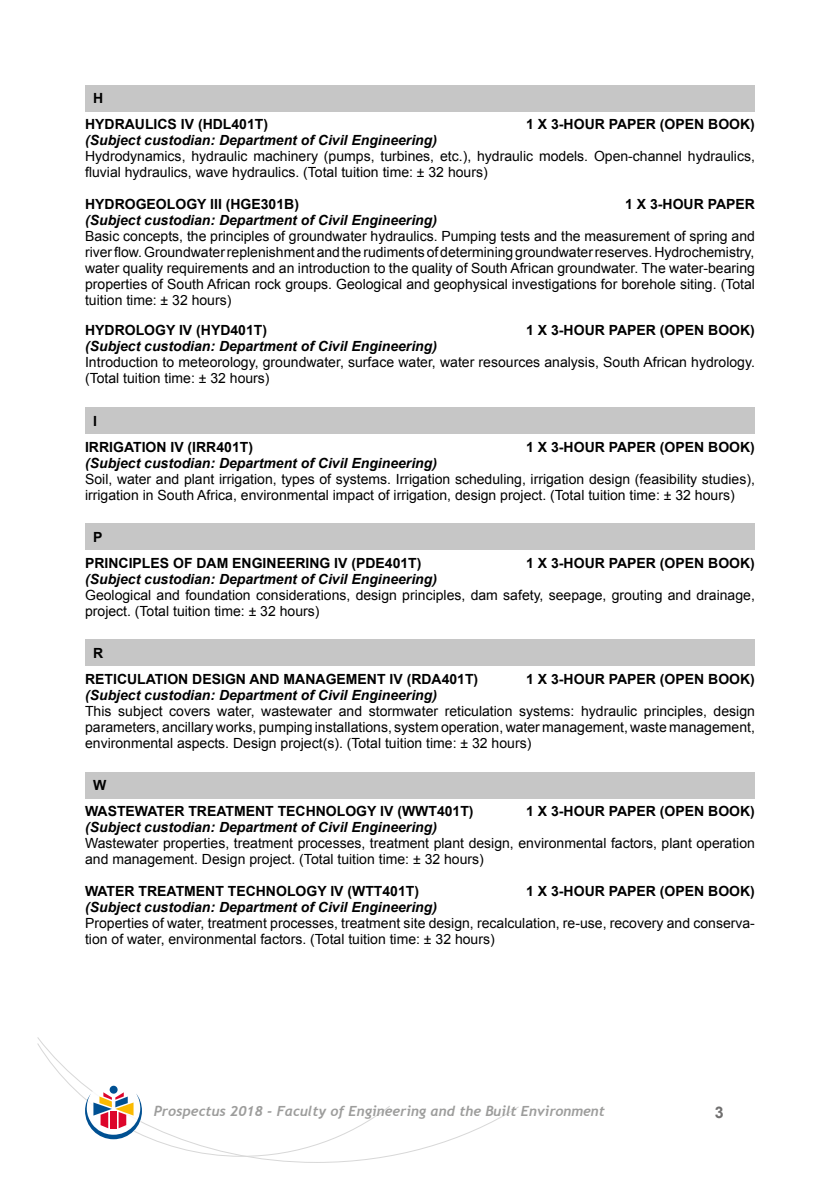
<style>
.page{position:relative;width:840px;height:1191px;background:#fff}
.page>*{position:absolute;margin:0;border:0;box-sizing:border-box;transform-origin:0 0}
.t1{font:700 16px "Arial";color:#706f6f}
.t2{font:14px/16px "Arial";color:#000}
.t3{font:700 14px/26px "Arial";color:#000}
.t4{font:italic 700 14px "Arial";color:#000}
.t5{font:italic 700 14px "Trebuchet";color:#9d9d9c}
</style>
<div class="page">
<svg style="left:37px;top:1037px;width:482px;height:125px"></svg>
<svg style="left:37px;top:1043px;width:353px;height:113px"></svg>
<div style="left:85px;top:85px;width:669px;height:26px;background:#c6c6c6"></div>
<div style="left:85px;top:407px;width:669px;height:26px;background:#c6c6c6"></div>
<div style="left:85px;top:523px;width:669px;height:27px;background:#c6c6c6"></div>
<div style="left:85px;top:640px;width:669px;height:26px;background:#c6c6c6"></div>
<div style="left:85px;top:772px;width:669px;height:26px;background:#c6c6c6"></div>
<p class="t3" style="left:85px;top:85px;width:184px;text-indent:8px">H<br>HYDRAULICS IV (HDL401T)</p>
<p class="t3" style="left:526px;top:111px;width:230px">1 X 3-HOUR PAPER (OPEN BOOK)</p>
<p class="t4" style="left:85px;top:131px;width:353px">(Subject custodian: Department of Civil Engineering)</p>
<p class="t2" style="left:85px;top:148px;width:671px">Hydrodynamics, hydraulic machinery (pumps, turbines, etc.), hydraulic models. Open-channel hydraulics, fluvial hydraulics, wave hydraulics. (Total tuition time: ± 32 hours)</p>
<p class="t3" style="left:85px;top:191px;width:215px">HYDROGEOLOGY III (HGE301B)</p>
<p class="t3" style="left:624px;top:191px;width:131px">1 X 3-HOUR PAPER</p>
<p class="t4" style="left:85px;top:211px;width:353px">(Subject custodian: Department of Civil Engineering)</p>
<p class="t2" style="left:85px;top:228px;width:671px;text-align:justify">Basic concepts, the principles of groundwater hydraulics. Pumping tests and the measurement of spring and river flow. Groundwater replenishment and the rudiments of determining groundwater reserves. Hydrochemistry, water quality requirements and an introduction to the quality of South African groundwater. The water-bearing properties of South African rock groups. Geological and geophysical investigations for borehole siting. (Total tuition time: ± 32 hours)</p>
<p class="t3" style="left:85px;top:317px;width:183px">HYDROLOGY IV (HYD401T)</p>
<p class="t3" style="left:526px;top:317px;width:230px">1 X 3-HOUR PAPER (OPEN BOOK)</p>
<p class="t4" style="left:85px;top:337px;width:353px">(Subject custodian: Department of Civil Engineering)</p>
<p class="t2" style="left:85px;top:354px;width:671px">Introduction to meteorology, groundwater, surface water, water resources analysis, South African hydrology. (Total tuition time: ± 32 hours)</p>
<p class="t3" style="left:85px;top:408px;width:169px;text-indent:8px">I<br>IRRIGATION IV (IRR401T)</p>
<p class="t3" style="left:526px;top:434px;width:230px">1 X 3-HOUR PAPER (OPEN BOOK)</p>
<p class="t4" style="left:85px;top:453px;width:353px">(Subject custodian: Department of Civil Engineering)</p>
<p class="t2" style="left:85px;top:470px;width:671px">Soil, water and plant irrigation, types of systems. Irrigation scheduling, irrigation design (feasibility studies), irrigation in South Africa, environmental impact of irrigation, design project. (Total tuition time: ± 32 hours)</p>
<p class="t3" style="left:85px;top:524px;width:338px;text-indent:8px">P<br>PRINCIPLES OF DAM ENGINEERING IV (PDE401T)</p>
<p class="t3" style="left:526px;top:550px;width:230px">1 X 3-HOUR PAPER (OPEN BOOK)</p>
<p class="t4" style="left:85px;top:569px;width:353px">(Subject custodian: Department of Civil Engineering)</p>
<p class="t2" style="left:85px;top:587px;width:671px">Geological and foundation considerations, design principles, dam safety, seepage, grouting and drainage, project. (Total tuition time: ± 32 hours)</p>
<p class="t3" style="left:85px;top:640px;width:394px;text-indent:8px">R<br>RETICULATION DESIGN AND MANAGEMENT IV (RDA401T)</p>
<p class="t3" style="left:526px;top:666px;width:230px">1 X 3-HOUR PAPER (OPEN BOOK)</p>
<p class="t4" style="left:85px;top:686px;width:353px">(Subject custodian: Department of Civil Engineering)</p>
<p class="t2" style="left:85px;top:703px;width:671px;text-align:justify">This subject covers water, wastewater and stormwater reticulation systems: hydraulic principles, design parameters, ancillary works, pumping installations, system operation, water management, waste management, environmental aspects. Design project(s). (Total tuition time: ± 32 hours)</p>
<p class="t3" style="left:85px;top:772px;width:390px;text-indent:8px">W<br>WASTEWATER TREATMENT TECHNOLOGY IV (WWT401T)</p>
<p class="t3" style="left:526px;top:798px;width:230px">1 X 3-HOUR PAPER (OPEN BOOK)</p>
<p class="t4" style="left:85px;top:818px;width:353px">(Subject custodian: Department of Civil Engineering)</p>
<p class="t2" style="left:85px;top:835px;width:671px">Wastewater properties, treatment processes, treatment plant design, environmental factors, plant operation and management. Design project. (Total tuition time: ± 32 hours)</p>
<p class="t3" style="left:85px;top:878px;width:335px">WATER TREATMENT TECHNOLOGY IV (WTT401T)</p>
<p class="t3" style="left:526px;top:878px;width:230px">1 X 3-HOUR PAPER (OPEN BOOK)</p>
<p class="t4" style="left:85px;top:898px;width:353px">(Subject custodian: Department of Civil Engineering)</p>
<p class="t2" style="left:85px;top:915px;width:671px">Properties of water, treatment processes, treatment site design, recalculation, re-use, recovery and conserva&shy;tion of water, environmental factors. (Total tuition time: ± 32 hours)</p>
<p class="t5" style="left:154px;top:1102px;width:452px">Prospectus 2018 - Faculty of Engineering and the Built Environment</p>
<p class="t1" style="left:714px;top:1100px;width:10px">3</p>
</div>
